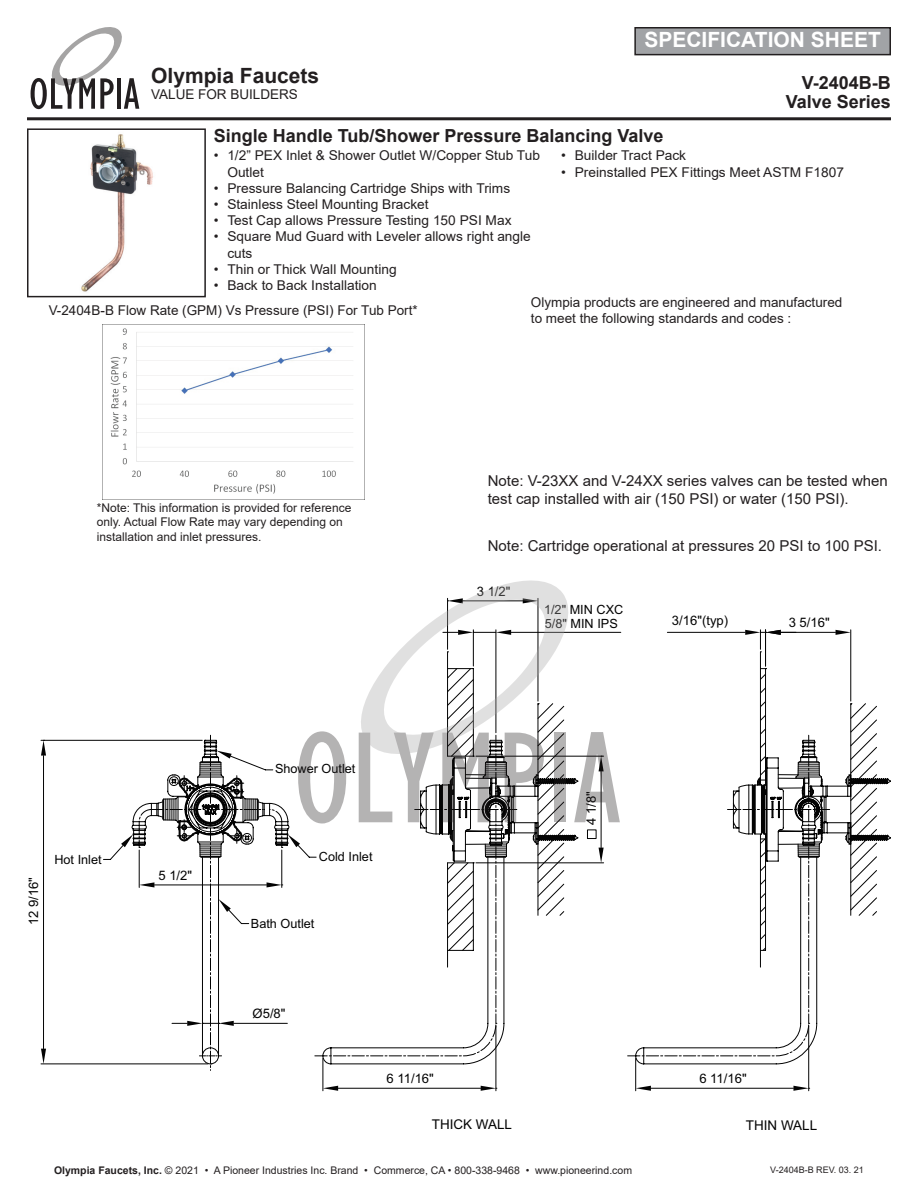
<style>
.page{position:relative;width:918px;height:1188px;background:#fff}
.page>*{position:absolute;margin:0;border:0;box-sizing:border-box;transform-origin:0 0}
.t1{font:700 21px "Arial";color:#fff}
.t2{font:700 21px "Arial";color:#231f20}
.t3{font:700 18px "Arial";color:#231f20}
.t4{font:15px/18px "Arial";color:#231f20}
.t5{font:13.5px/16.2px "Arial";color:#231f20}
.t6{font:13.5px "Arial";color:#030303}
.t7{font:13.05px "Arial";color:#030303}
.t8{font:12.75px/14.5px "Arial";color:#030303}
.t9{font:12px/14.4px "Arial";color:#231f20}
.t10{font:10.5px "Arial";color:#231f20}
.t11{font:9px "Arial";color:#231f20}
.s1{font-weight:700}
</style>
<div class="page">
<hr style="left:41px;top:1064px;width:167px;height:1px;background:#030303">
<hr style="left:41px;top:740px;width:161px;height:1px;background:#030303">
<hr style="left:43px;top:756px;width:1px;height:293px;background:#030303">
<svg style="left:41px;top:1049px;width:5px;height:15px"></svg>
<svg style="left:41px;top:740px;width:5px;height:16px"></svg>
<hr style="left:667px;top:632px;width:78px;height:1px;background:#030303">
<hr style="left:850px;top:630px;width:1px;height:71px;background:#030303">
<hr style="left:781px;top:632px;width:55px;height:1px;background:#030303">
<svg style="left:836px;top:630px;width:15px;height:5px"></svg>
<svg style="left:745px;top:630px;width:51px;height:21px"></svg>
<hr style="left:511px;top:632px;width:110px;height:1px;background:#030303">
<hr style="left:323px;top:1058px;width:1px;height:33px;background:#030303">
<hr style="left:496px;top:1026px;width:1px;height:65px;background:#030303">
<hr style="left:338px;top:1088px;width:143px;height:1px;background:#030303">
<svg style="left:323px;top:1086px;width:15px;height:5px"></svg>
<svg style="left:481px;top:1086px;width:16px;height:5px"></svg>
<hr style="left:635px;top:1058px;width:1px;height:33px;background:#030303">
<hr style="left:808px;top:1026px;width:1px;height:65px;background:#030303">
<hr style="left:651px;top:1088px;width:142px;height:1px;background:#030303">
<svg style="left:636px;top:1086px;width:15px;height:5px"></svg>
<svg style="left:793px;top:1086px;width:17px;height:5px"></svg>
<svg style="left:877px;top:778px;width:14px;height:63px"></svg>
<svg style="left:139px;top:951px;width:679px;height:120px"></svg>
<svg style="left:199px;top:1056px;width:23px;height:1px"></svg>
<svg style="left:627px;top:1023px;width:183px;height:34px"></svg>
<svg style="left:727px;top:668px;width:150px;height:283px"></svg>
<hr style="left:753px;top:786px;width:1px;height:47px;background:#030303">
<hr style="left:762px;top:786px;width:1px;height:47px;background:#030303">
<svg style="left:31px;top:27px;width:108px;height:82px"></svg>
<hr style="left:27px;top:117px;width:864px;height:3px;background:#231f20">
<img style="left:81px;top:134px;width:72px;height:158px">
<div style="left:27px;top:128px;width:179px;height:169px;border:2px solid #231f20"></div>
<div style="left:635px;top:28px;width:255px;height:27px;background:#a1a3a6"></div>
<div style="left:634px;top:27px;width:257px;height:28px;border:2px solid #231f20"></div>
<svg style="left:103px;top:580px;width:517px;height:446px"></svg>
<img style="left:102px;top:324px;width:262px;height:175px">
<h1 class="t2" style="left:151px;top:61px;width:170px">Olympia Faucets</h1>
<p class="t5" style="left:151px;top:87px;width:148px">VALUE FOR BUILDERS</p>
<h1 class="t1" style="left:644px;top:25px;width:238px">SPECIFICATION SHEET</h1>
<h2 class="t3" style="left:802px;top:70px;width:91px">V-2404B-B</h2>
<h2 class="t3" style="left:786px;top:89px;width:107px">Valve Series</h2>
<h2 class="t3" style="left:214px;top:123px;width:451px">Single Handle Tub/Shower Pressure Balancing Valve</h2>
<p class="t5" style="left:227px;top:147px;width:314px;text-indent:-14px">• 1/2” PEX Inlet &amp; Shower Outlet W/Copper Stub Tub<br>Outlet</p>
<p class="t5" style="left:214px;top:180px;width:298px">• Pressure Balancing Cartridge Ships with Trims</p>
<p class="t5" style="left:214px;top:196px;width:216px">• Stainless Steel Mounting Bracket</p>
<p class="t5" style="left:214px;top:212px;width:299px">• Test Cap allows Pressure Testing 150 PSI Max</p>
<p class="t5" style="left:227px;top:228px;width:305px;text-indent:-14px">• Square Mud Guard with Leveler allows right angle cuts</p>
<p class="t5" style="left:214px;top:261px;width:184px">• Thin or Thick Wall Mounting</p>
<p class="t5" style="left:214px;top:277px;width:165px">• Back to Back Installation</p>
<p class="t5" style="left:561px;top:147px;width:126px">• Builder Tract Pack</p>
<p class="t5" style="left:561px;top:164px;width:284px">• Preinstalled PEX Fittings Meet ASTM F1807</p>
<p class="t5" style="left:49px;top:302px;width:371px">V-2404B-B Flow Rate (GPM) Vs Pressure (PSI) For Tub Port*</p>
<p class="t5" style="left:531px;top:294px;width:313px">Olympia products are engineered and manufactured to meet the following standards and codes :</p>
<p class="t9" style="left:97px;top:500px;width:256px">*Note: This information is provided for reference only. Actual Flow Rate may vary depending on installation and inlet pressures.</p>
<p class="t4" style="left:488px;top:471px;width:402px">Note: V-23XX and V-24XX series valves can be tested when test cap installed with air (150 PSI) or water (150 PSI).</p>
<p class="t4" style="left:488px;top:536px;width:396px">Note: Cartridge operational at pressures 20 PSI to 100 PSI.</p>
<p class="t7" style="left:477px;top:582px;width:35px">3 1/2"</p>
<p class="t8" style="left:544px;top:602px;width:81px">1/2" MIN CXC<br>5/8" MIN IPS</p>
<p class="t7" style="left:672px;top:611px;width:58px">3/16"(typ)</p>
<p class="t7" style="left:789px;top:614px;width:42px">3 5/16"</p>
<p class="t7" style="left:25px;top:925px;width:50px;rotate:-90deg">12 9/16"</p>
<p class="t8" style="left:54px;top:852px;width:49px">Hot Inlet</p>
<p class="t7" style="left:158px;top:866px;width:35px">5 1/2"</p>
<p class="t8" style="left:275px;top:761px;width:82px">Shower Outlet</p>
<p class="t8" style="left:319px;top:849px;width:55px">Cold Inlet</p>
<p class="t8" style="left:251px;top:916px;width:65px">Bath Outlet</p>
<p class="t7" style="left:583px;top:825px;width:35px;rotate:-90deg">4 1/8"</p>
<p class="t7" style="left:253px;top:1005px;width:34px">Ø5/8"</p>
<p class="t7" style="left:387px;top:1070px;width:49px">6 11/16"</p>
<p class="t7" style="left:699px;top:1070px;width:49px">6 11/16"</p>
<p class="t6" style="left:432px;top:1116px;width:82px">THICK WALL</p>
<p class="t6" style="left:746px;top:1116px;width:73px">THIN WALL</p>
<p class="t10" style="left:54px;top:1163px;width:580px"><span class="s1">Olympia Faucets, Inc.</span> © 2021 • A Pioneer Industries Inc. Brand • Commerce, CA • 800-338-9468 • www.pioneerind.com</p>
<p class="t11" style="left:770px;top:1164px;width:95px">V-2404B-B REV. 03. 21</p>
</div>
